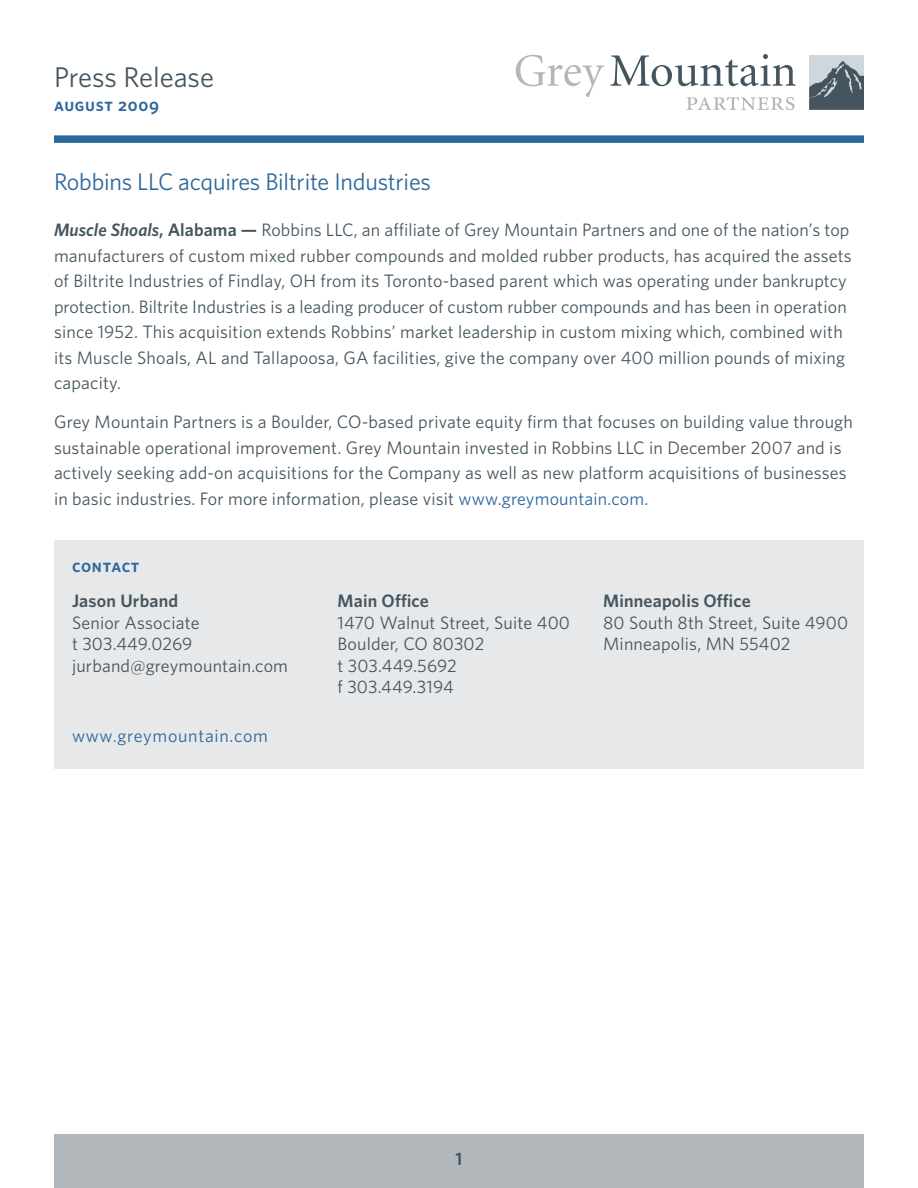
<style>
.page{position:relative;width:918px;height:1188px;background:#fff}
.page>*{position:absolute;margin:0;border:0;box-sizing:border-box;transform-origin:0 0}
.t1{font:28.5px "Whitney";color:#45555f}
.t2{font:24px "Whitney";letter-spacing:-.01em;color:#2e679b}
.t3{font:18px/25.5px "Whitney";letter-spacing:.01em;color:#45555f}
.t4{font:600 18px "Whitney";letter-spacing:.01em;color:#45555f}
.t5{font:18px "Whitney";letter-spacing:.04em;color:#2e679b}
.t6{font:18px "Whitney Semibold SC";letter-spacing:.04em;color:#2e679b}
.s1{font-weight:600;font-style:italic}
.s2{font-weight:600}
.s3{color:#2e679b}
</style>
<div class="page">
<div style="left:809px;top:56px;width:55px;height:54px;background:#cfd7dc"></div>
<svg style="left:809px;top:61px;width:55px;height:49px"></svg>
<svg style="left:516px;top:55px;width:88px;height:42px"></svg>
<svg style="left:610px;top:54px;width:186px;height:32px"></svg>
<svg style="left:686px;top:97px;width:109px;height:13px"></svg>
<div style="left:54px;top:135px;width:810px;height:8px;background:#2e679b"></div>
<div style="left:54px;top:1134px;width:810px;height:54px;background:#b2b7bb"></div>
<div style="left:54px;top:540px;width:810px;height:229px;background:#e6e8ea"></div>
<h1 class="t1" style="left:54px;top:58px;width:162px">Press Release</h1>
<p class="t6" style="left:54px;top:93px;width:107px">august 2009</p>
<h2 class="t2" style="left:54px;top:166px;width:379px">Robbins LLC acquires Biltrite Industries</h2>
<p class="t3" style="left:54px;top:217px;width:799px"><span class="s1">Muscle Shoals</span><span class="s2">, Alabama —</span> Robbins LLC, an affiliate of Grey Mountain Partners and one of the nation’s top manufacturers of custom mixed rubber compounds and molded rubber products, has acquired the assets of Biltrite Industries of Findlay, OH from its Toronto-based parent which was operating under bankruptcy protection. Biltrite Industries is a leading producer of custom rubber compounds and has been in operation since 1952. This acquisition extends Robbins’ market leadership in custom mixing which, combined with its Muscle Shoals, AL and Tallapoosa, GA facilities, give the company over 400 million pounds of mixing capacity.</p>
<p class="t3" style="left:54px;top:409px;width:800px">Grey Mountain Partners is a Boulder, CO-based private equity firm that focuses on building value through sustainable operational improvement. Grey Mountain invested in Robbins LLC in December 2007 and is actively seeking add-on acquisitions for the Company as well as new platform acquisitions of businesses in basic industries. For more information, please visit <span class="s3">www.greymountain.com</span>.</p>
<p class="t6" style="left:72px;top:555px;width:69px">contact</p>
<p class="t4" style="left:72px;top:589px;width:108px">Jason Urband</p>
<p class="t3" style="left:72px;top:611px;width:218px;line-height:21.6px">Senior Associate<br>t 303.449.0269 jurband@greymountain.com</p>
<p class="t5" style="left:72px;top:724px;width:197px">www.greymountain.com</p>
<p class="t4" style="left:338px;top:589px;width:93px">Main Office</p>
<p class="t3" style="left:338px;top:611px;width:234px;line-height:21.6px">1470 Walnut Street, Suite 400<br>Boulder, CO 80302<br>t 303.449.5692<br>f 303.449.3194</p>
<p class="t4" style="left:603px;top:589px;width:149px">Minneapolis Office</p>
<p class="t3" style="left:603px;top:611px;width:247px;line-height:21.6px">80 South 8th Street, Suite 4900<br>Minneapolis, MN 55402</p>
<p class="t4" style="left:456px;top:1146px;width:8px">1</p>
</div>
